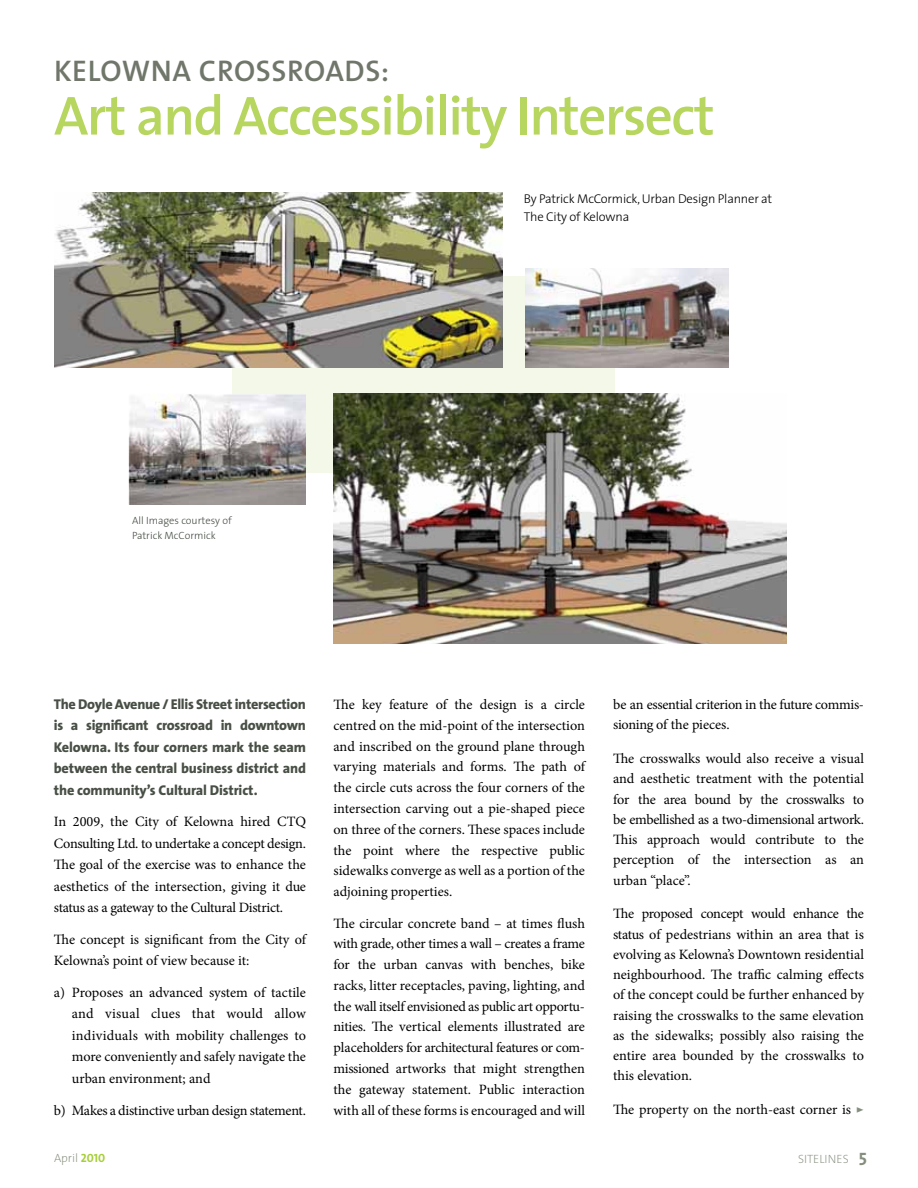
<style>
.page{position:relative;width:918px;height:1188px;background:#fff}
.page>*{position:absolute;margin:0;border:0;box-sizing:border-box;transform-origin:0 0}
.t1{font:600 55.5px "The Sans";letter-spacing:-.03em;color:#b7d660}
.t2{font:600 30px "The Sans";letter-spacing:.025em;color:#70776a}
.t3{font:14.25px/20.9px "Minion Pro";letter-spacing:-.005em;color:#000;text-align:justify}
.t4{font:800 14.25px/21.5px "The Sans";letter-spacing:-.01em;color:#484f45;text-align:justify}
.t5{font:300 12.75px/18px "The Sans";letter-spacing:-.015em;color:#000}
.t6{font:200 12px "The Sans";color:#858e7e}
.t7{font:300 10.5px/15px "The Sans";color:#484f45}
.s1{font-family:"The Sans Semi Bold Caps";color:#858e7e}
.s2{font-family:"The Sans Bold Caps";font-weight:400;color:#a6ce39}
.s3{font-family:"The Sans Bold Caps";font-weight:400;font-size:18px}
</style>
<div class="page">
<div style="left:232px;top:276px;width:383px;height:197px;background:#f3f8e8"></div>
<img style="left:54px;top:192px;width:449px;height:176px">
<img style="left:525px;top:269px;width:204px;height:99px">
<img style="left:333px;top:393px;width:453px;height:251px">
<img style="left:128px;top:394px;width:178px;height:110px">
<h2 class="t2" style="left:54px;top:45px;width:336px">Kelowna Cross roads:</h2>
<h1 class="t1" style="left:54px;top:70px;width:662px">Art and Accessibility Intersect</h1>
<p class="t5" style="left:524px;top:189px;width:250px">By Patrick McCormick, Urban Design Planner at<br>The City of Kelowna</p>
<p class="t7" style="left:132px;top:512px;width:101px">All Images courtesy of<br>Patrick McCormick</p>
<p class="t4" style="left:54px;top:693px;width:254px">The Doyle Avenue / Ellis Street intersection is a significant crossroad in downtown Kelowna. Its four corners mark the seam between the central business district and the community’s Cultural District.</p>
<p class="t3" style="left:54px;top:811px;width:254px;line-height:21.5px">In 2009, the City of Kelowna hired CTQ Consulting Ltd. to undertake a concept design.<br>The goal of the exercise was to enhance the aesthetics of the intersection, giving it due status as a gateway to the Cultural District.</p>
<p class="t3" style="left:54px;top:929px;width:254px;line-height:21.5px">The concept is significant from the City of<br>Kelowna’s point of view because it:</p>
<p class="t3" style="left:72px;top:982px;width:236px;line-height:21.5px;text-indent:-18px">a) Proposes an advanced system of tactile and visual clues that would allow individuals with mobility challenges to more conveniently and safely navigate the urban environment; and</p>
<p class="t3" style="left:54px;top:1100px;width:254px">b) Makes a distinctive urban design statement.</p>
<p class="t3" style="left:333px;top:694px;width:253px">The key feature of the design is a circle centred on the mid-point of the intersection and inscribed on the ground plane through varying materials and forms. The path of the circle cuts across the four corners of the intersection carving out a pie-shaped piece on three of the corners. These spaces include the point where the respective public sidewalks converge as well as a portion of the adjoining properties.</p>
<p class="t3" style="left:333px;top:913px;width:253px">The circular concrete band – at times flush with grade, other times a wall – creates a frame for the urban canvas with benches, bike racks, litter receptacles, paving, lighting, and the wall itself envisioned as public art opportu&shy;nities. The vertical elements illustrated are placeholders for architectural features or com&shy;missioned artworks that might strengthen the gateway statement. Public interaction with all of these forms is encouraged and will</p>
<p class="t3" style="left:613px;top:694px;width:252px;line-height:20.2px">be an essential criterion in the future commis&shy;sioning of the pieces.</p>
<p class="t3" style="left:613px;top:748px;width:252px;line-height:20.2px">The crosswalks would also receive a visual and aesthetic treatment with the potential for the area bound by the crosswalks to be embellished as a two-dimensional artwork.<br>This approach would contribute to the perception of the intersection as an urban “place”.</p>
<p class="t3" style="left:613px;top:904px;width:252px;line-height:20.2px">The proposed concept would enhance the status of pedestrians within an area that is evolving as Kelowna’s Downtown residential neighbourhood. The traffic calming effects of the concept could be further enhanced by raising the crosswalks to the same elevation as the sidewalks; possibly also raising the entire area bounded by the crosswalks to this elevation.</p>
<p class="t3" style="left:613px;top:1099px;width:252px">The property on the north-east corner is <span class="s1">&gt;</span></p>
<p class="t6" style="left:54px;top:1148px;width:53px">April <span class="s2">2010</span></p>
<p class="t6" style="left:798px;top:1149px;width:70px">SITELINES <span class="s3">5</span></p>
</div>
